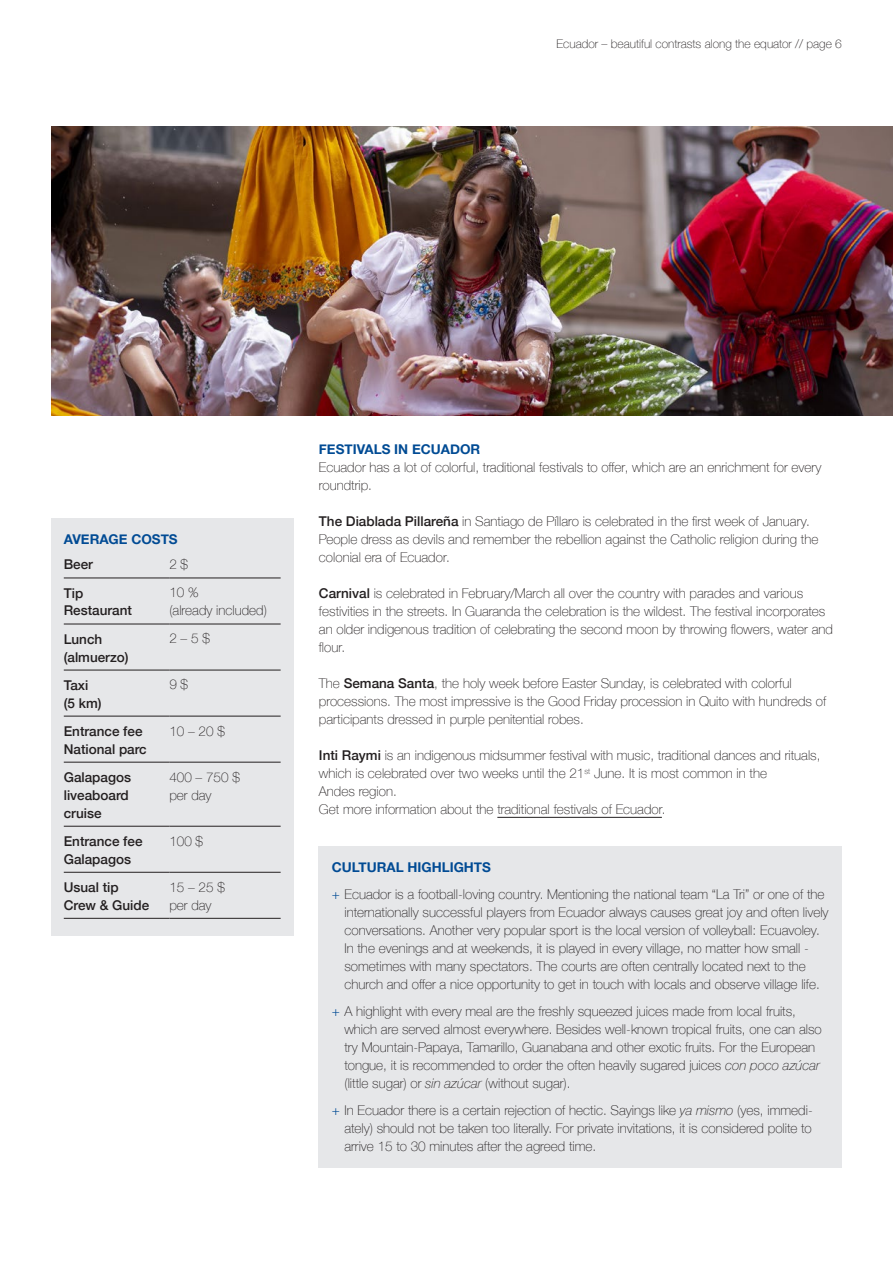
<style>
.page{position:relative;width:893px;height:1263px;background:#fff}
.page>*{position:absolute;margin:0;border:0;box-sizing:border-box;transform-origin:0 0}
.t1{font:100 13.5px/18px "Helvetica Neue";color:#231f20}
.t2{font:500 13.5px/18px "Helvetica Neue";color:#231f20}
.t3{font:700 13.5px "Helvetica Neue";color:#014b94}
.t4{font:100 12px "Helvetica Neue";color:#231f20}
.s1{font-weight:500}
.s2{font-weight:700;color:#014b94}
.s3{font-weight:300;color:#014b94}
.s4{font-style:italic}
</style>
<div class="page">
<hr style="left:497px;top:817px;width:165px;height:1px;background:#231f20">
<div style="left:51px;top:518px;width:242px;height:417px;background:#e6e7e9"></div>
<hr style="left:64px;top:578px;width:105px;height:1px;background:#231f20">
<hr style="left:169px;top:578px;width:112px;height:1px;background:#231f20">
<hr style="left:64px;top:624px;width:105px;height:1px;background:#231f20">
<hr style="left:169px;top:624px;width:112px;height:1px;background:#231f20">
<hr style="left:64px;top:670px;width:105px;height:1px;background:#231f20">
<hr style="left:169px;top:670px;width:112px;height:1px;background:#231f20">
<hr style="left:64px;top:716px;width:105px;height:1px;background:#231f20">
<hr style="left:169px;top:716px;width:112px;height:1px;background:#231f20">
<hr style="left:64px;top:762px;width:105px;height:1px;background:#231f20">
<hr style="left:169px;top:762px;width:112px;height:1px;background:#231f20">
<hr style="left:64px;top:826px;width:105px;height:1px;background:#231f20">
<hr style="left:169px;top:826px;width:112px;height:1px;background:#231f20">
<hr style="left:64px;top:872px;width:105px;height:1px;background:#231f20">
<hr style="left:169px;top:872px;width:112px;height:1px;background:#231f20">
<hr style="left:64px;top:918px;width:105px;height:1px;background:#231f20">
<hr style="left:169px;top:918px;width:112px;height:1px;background:#231f20">
<div style="left:319px;top:846px;width:523px;height:322px;background:#e6e7e9"></div>
<img style="left:51px;top:126px;width:842px;height:290px">
<p class="t4" style="left:557px;top:34px;width:287px">Ecuador – beautiful contrasts along the equator // page 6</p>
<p class="t3" style="left:64px;top:528px;width:115px">AVERAGE COSTS</p>
<p class="t2" style="left:64px;top:554px;width:31px">Beer</p>
<p class="t1" style="left:169px;top:555px;width:20px">2 $</p>
<p class="t2" style="left:64px;top:583px;width:70px">Tip<br>Restaurant</p>
<p class="t1" style="left:169px;top:583px;width:99px">10 %<br>(already included)</p>
<p class="t2" style="left:64px;top:629px;width:66px">Lunch (almuerzo)</p>
<p class="t1" style="left:169px;top:629px;width:42px">2 – 5 $</p>
<p class="t2" style="left:64px;top:675px;width:39px">Taxi (5 km)</p>
<p class="t1" style="left:169px;top:675px;width:20px">9 $</p>
<p class="t2" style="left:64px;top:721px;width:85px">Entrance fee<br>National parc</p>
<p class="t1" style="left:169px;top:721px;width:57px">10 – 20 $</p>
<p class="t2" style="left:64px;top:767px;width:69px">Galapagos liveaboard cruise</p>
<p class="t1" style="left:169px;top:767px;width:72px">400 – 750 $ per day</p>
<p class="t2" style="left:64px;top:831px;width:80px">Entrance fee<br>Galapagos</p>
<p class="t1" style="left:169px;top:831px;width:35px">100 $</p>
<p class="t2" style="left:64px;top:877px;width:87px">Usual tip<br>Crew &amp; Guide</p>
<p class="t1" style="left:169px;top:877px;width:57px">15 – 25 $ per day</p>
<p class="t3" style="left:319px;top:439px;width:163px">FESTIVALS IN ECUADOR</p>
<p class="t1" style="left:319px;top:458px;width:504px">Ecuador has a lot of colorful, traditional festivals to offer, which are an enrichment for every roundtrip.</p>
<p class="t1" style="left:319px;top:512px;width:501px"><span class="s1">The Diablada Pillareña</span> in Santiago de Píllaro is celebrated in the first week of January.<br>People dress as devils and remember the rebellion against the Catholic religion during the colonial era of Ecuador.</p>
<p class="t1" style="left:319px;top:584px;width:515px"><span class="s1">Carnival</span> is celebrated in February/March all over the country with parades and various festivities in the streets. In Guaranda the celebration is the wildest. The festival incorporates an older indigenous tradition of celebrating the second moon by throwing flowers, water and flour.</p>
<p class="t1" style="left:319px;top:674px;width:509px">The <span class="s1">Semana Santa</span>, the holy week before Easter Sunday, is celebrated with colorful processions. The most impressive is the Good Friday procession in Quito with hundreds of participants dressed in purple penitential robes.</p>
<p class="t1" style="left:319px;top:746px;width:503px"><span class="s1">Inti Raymi</span> is an indigenous midsummer festival with music, traditional dances and rituals, which is celebrated over two weeks until the 21<sup>st</sup> June. It is most common in the<br>Andes region.<br>Get more information about the traditional festivals of Ecuador.</p>
<p class="t1" style="left:332px;top:853px;width:494px;line-height:27px"><span class="s2">CULTURAL HIGHLIGHTS<br></span><span class="s3">+</span> Ecuador is a football-loving country. Mentioning the national team “La Tri” or one of the</p>
<p class="t1" style="left:344px;top:903px;width:486px">internationally successful players from Ecuador always causes great joy and often lively conversations. Another very popular sport is the local version of volleyball: Ecuavoley.<br>In the evenings and at weekends, it is played in every village, no matter how small - sometimes with many spectators. The courts are often centrally located next to the church and offer a nice opportunity to get in touch with locals and observe village life.</p>
<p class="t1" style="left:344px;top:1002px;width:479px;text-indent:-13px"><span class="s3">+</span> A highlight with every meal are the freshly squeezed juices made from local fruits, which are served almost everywhere. Besides well-known tropical fruits, one can also try Mountain-Papaya, Tamarillo, Guanabana and other exotic fruits. For the European tongue, it is recommended to order the often heavily sugared juices <span class="s4">con poco azúcar </span>(little sugar) or <span class="s4">sin azúcar</span> (without sugar).</p>
<p class="t1" style="left:344px;top:1100px;width:470px;text-align:justify;text-indent:-13px"><span class="s3">+</span> In Ecuador there is a certain rejection of hectic. Sayings like <span class="s4">ya mismo</span> (yes, immedi&shy;ately) should not be taken too literally. For private invitations, it is considered polite to arrive 15 to 30 minutes after the agreed time.</p>
</div>
